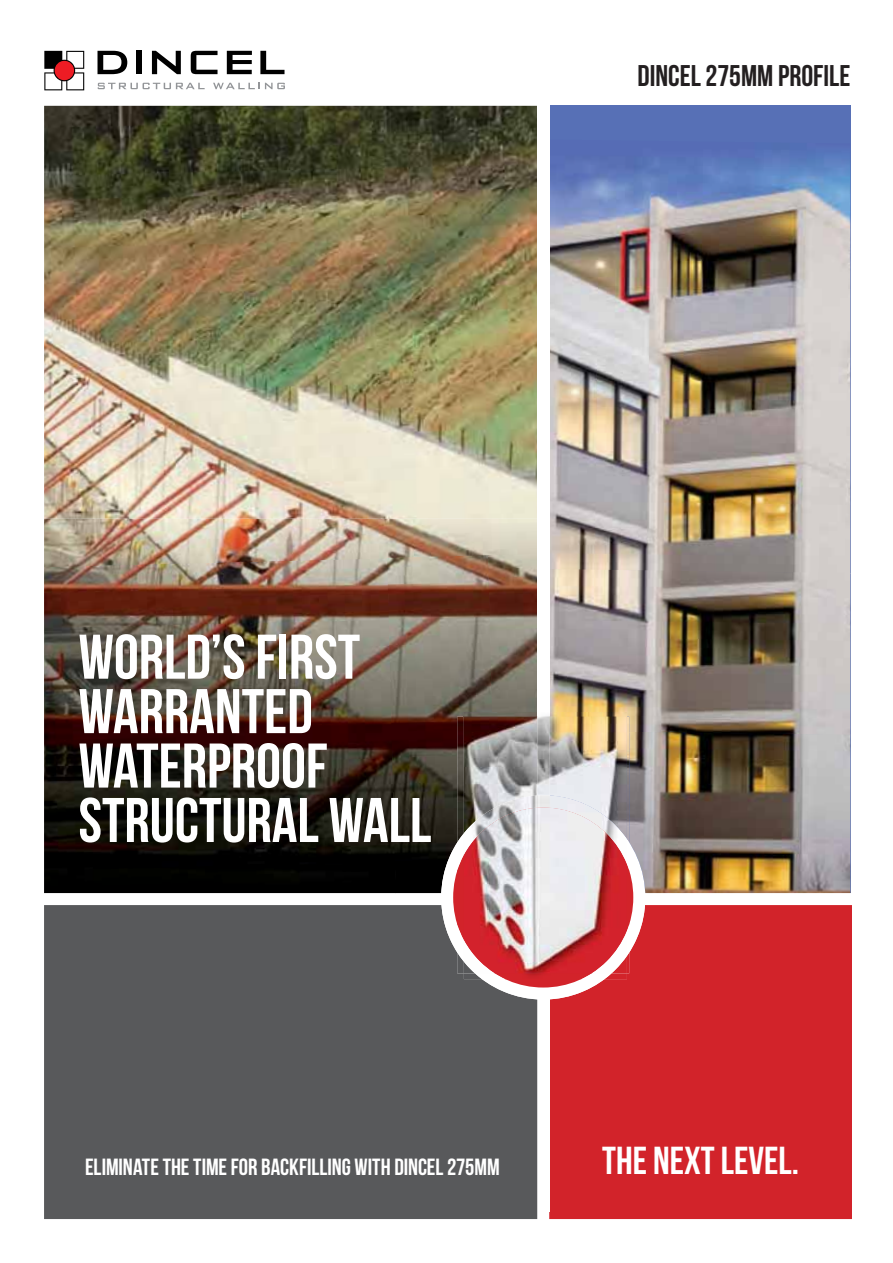
<style>
.page{position:relative;width:893px;height:1263px;background:#fff}
.page>*{position:absolute;margin:0;border:0;box-sizing:border-box;transform-origin:0 0}
.t1{font:63px/54.4px "Bebas Neue";color:#fff}
.t2{font:39px "Bebas Neue";color:#fff}
.t3{font:30px "Bebas Neue";color:#231f20}
.t4{font:23.4px "Bebas Neue";letter-spacing:-.005em;color:#fff}
</style>
<div class="page">
<img style="left:44px;top:106px;width:493px;height:413px">
<img style="left:44px;top:567px;width:343px;height:326px">
<img style="left:44px;top:519px;width:493px;height:48px">
<img style="left:387px;top:555px;width:101px;height:338px">
<img style="left:488px;top:554px;width:49px;height:158px">
<div style="left:543px;top:106px;width:307px;height:787px;background:#5770b6"></div>
<img style="left:549px;top:140px;width:301px;height:429px">
<img style="left:549px;top:569px;width:301px;height:163px">
<img style="left:629px;top:732px;width:221px;height:161px">
<div style="left:549px;top:905px;width:303px;height:314px;background:#d2232a"></div>
<div style="left:537px;top:106px;width:12px;height:1106px;background:#fff"></div>
<svg style="left:98px;top:51px;width:29px;height:23px"></svg>
<div style="left:136px;top:51px;width:6px;height:23px;background:#000"></div>
<svg style="left:152px;top:51px;width:29px;height:23px"></svg>
<svg style="left:191px;top:51px;width:27px;height:23px"></svg>
<svg style="left:227px;top:51px;width:25px;height:23px"></svg>
<svg style="left:260px;top:51px;width:24px;height:23px"></svg>
<svg style="left:44px;top:51px;width:40px;height:39px"></svg>
<div style="left:55px;top:61px;width:19px;height:19px;background:#ed1c24;border-radius:50%"></div>
<svg style="left:98px;top:83px;width:107px;height:6px"></svg>
<svg style="left:213px;top:83px;width:72px;height:6px"></svg>
<div style="left:44px;top:905px;width:493px;height:314px;background:#58595b"></div>
<img style="left:464px;top:712px;width:73px;height:83px">
<img style="left:549px;top:712px;width:78px;height:83px">
<img style="left:627px;top:716px;width:2px;height:79px">
<img style="left:457px;top:716px;width:7px;height:79px">
<img style="left:537px;top:716px;width:12px;height:79px">
<svg style="left:441px;top:795px;width:204px;height:204px"></svg>
<img style="left:464px;top:795px;width:163px;height:178px">
<p class="t3" style="left:637px;top:58px;width:214px">DINCEL 275MM PROFILE</p>
<h1 class="t1" style="left:78px;top:630px;width:354px">WORLD’S FIRST<br>WARRANTED<br>WATERPROOF<br>STRUCTURAL WALL</h1>
<p class="t4" style="left:85px;top:1153px;width:416px">ELIMINATE THE TIME FOR BACKFILLING WITH DINCEL 275MM</p>
<h2 class="t2" style="left:602px;top:1138px;width:198px">THE NEXT LEVEL.</h2>
</div>
